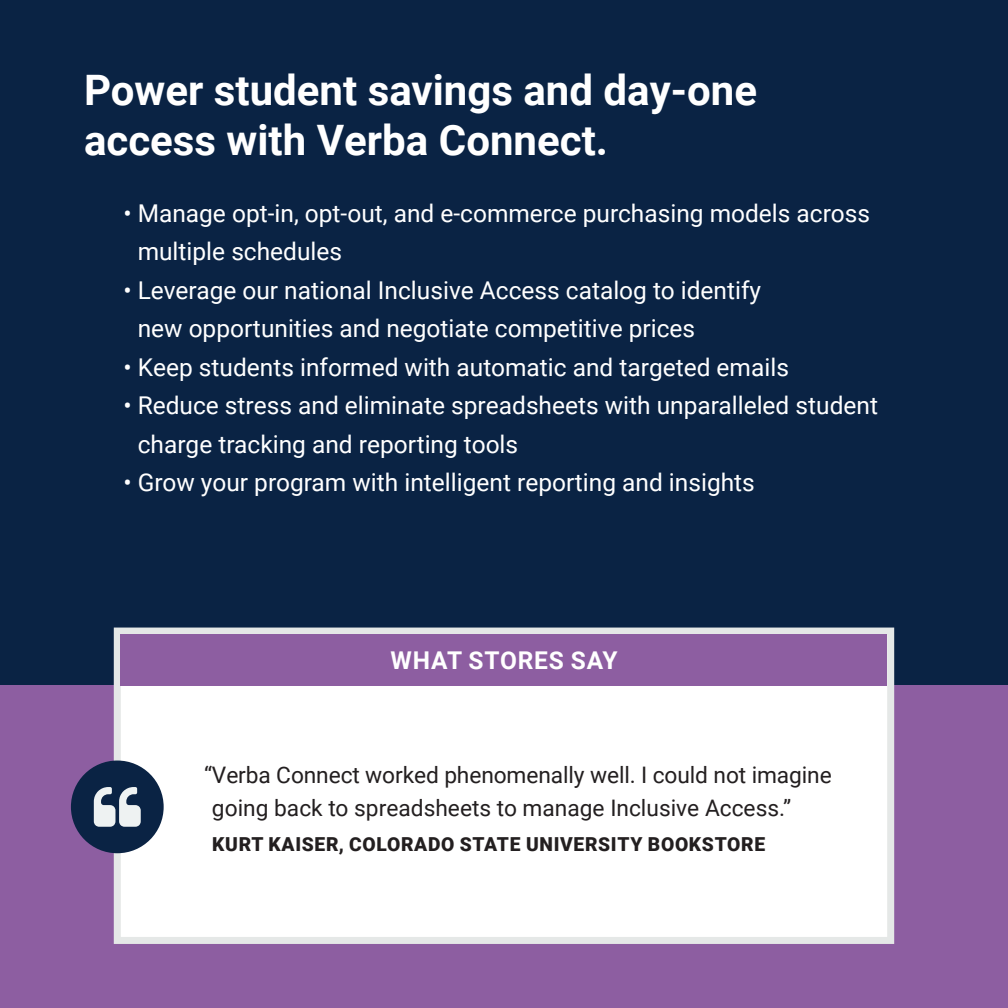
<style>
.page{position:relative;width:1008px;height:1008px;background:#fff}
.page>*{position:absolute;margin:0;border:0;box-sizing:border-box;transform-origin:0 0}
.t1{font:700 42px/50.4px "Roboto";color:#fff}
.t2{font:24.5px/38.5px "Roboto";color:#fff}
.t3{font:700 24.5px "Roboto";letter-spacing:.035em;color:#fff}
.t4{font:22.75px/33.2px "Roboto";letter-spacing:-.005em;color:#231f20}
.t5{font:900 19.25px "Roboto";letter-spacing:.035em;color:#231f20}
</style>
<div class="page">
<div style="left:0;top:0;width:1008px;height:735px;background:#0a2344"></div>
<div style="left:0;top:686px;width:1008px;height:322px;background:#8d5ea1"></div>
<div style="left:114px;top:628px;width:780px;height:316px;background:#fff;border:7px solid #e5e8e7"></div>
<div style="left:121px;top:635px;width:766px;height:51px;background:#8d5ea1"></div>
<div style="left:71px;top:761px;width:93px;height:92px;background:#0a2344;border-radius:50%"></div>
<svg style="left:94px;top:787px;width:47px;height:40px"></svg>
<p class="t1" style="left:84px;top:63px;width:675px">Power student savings and day-one access with Verba Connect.</p>
<p class="t2" style="left:138px;top:193px;width:734px;text-indent:-14px">• Manage opt-in, opt-out, and e-commerce purchasing models across multiple schedules</p>
<p class="t2" style="left:138px;top:270px;width:625px;text-indent:-14px">• Leverage our national Inclusive Access catalog to identify new opportunities and negotiate competitive prices</p>
<p class="t2" style="left:123px;top:347px;width:667px">• Keep students informed with automatic and targeted emails</p>
<p class="t2" style="left:138px;top:385px;width:742px;text-indent:-14px">• Reduce stress and eliminate spreadsheets with unparalleled student charge tracking and reporting tools</p>
<p class="t2" style="left:123px;top:462px;width:633px">• Grow your program with intelligent reporting and insights</p>
<p class="t3" style="left:390px;top:644px;width:229px">WHAT STORES SAY</p>
<p class="t4" style="left:212px;top:757px;width:621px;text-indent:-8px">“Verba Connect worked phenomenally well. I could not imagine going back to spreadsheets to manage Inclusive Access.”</p>
<p class="t5" style="left:212px;top:831px;width:554px">KURT KAISER, COLORADO STATE UNIVERSITY BOOKSTORE</p>
</div>
